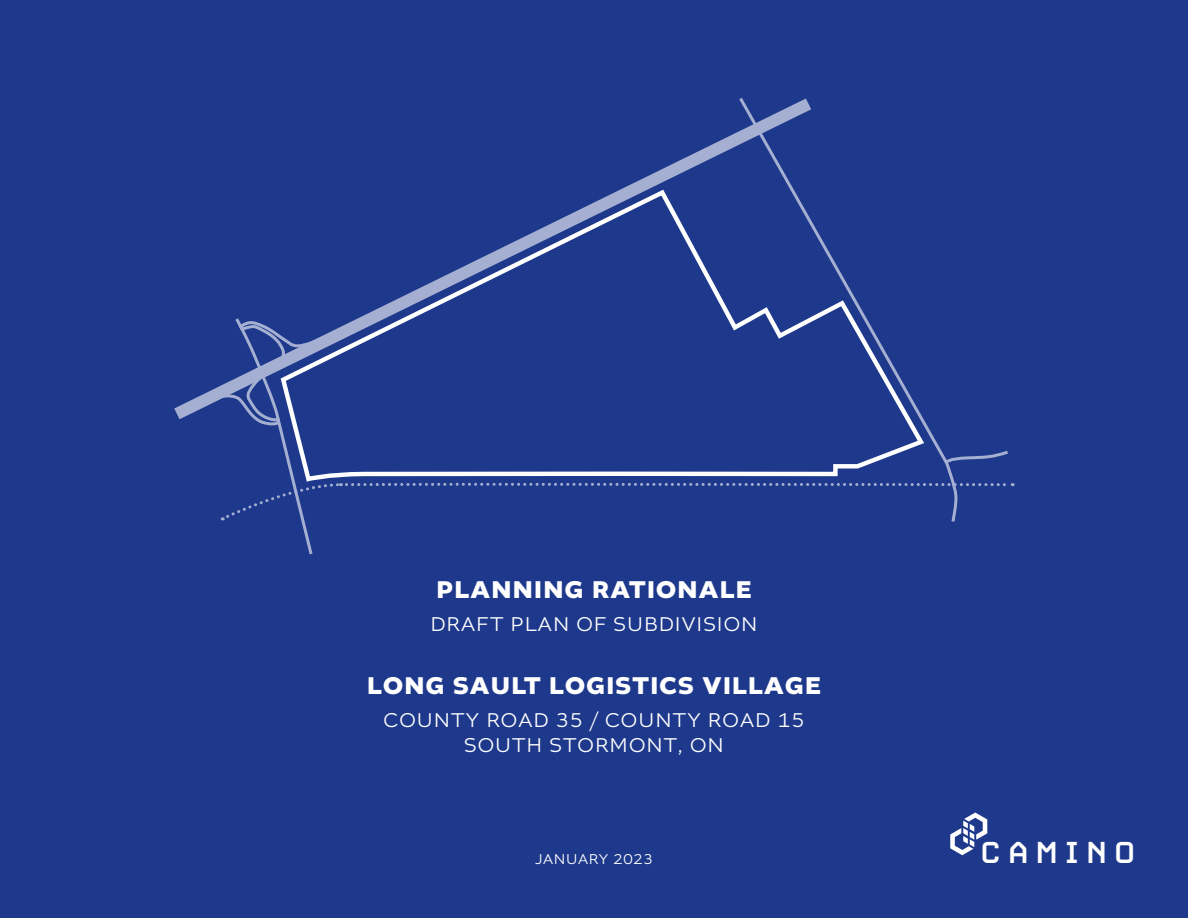
<style>
.page{position:relative;width:1188px;height:918px;background:#1e398c}
.page>*{position:absolute;margin:0;border:0;box-sizing:border-box;transform-origin:0 0}
.t1{font:700 36.45px "Carbon";letter-spacing:.16em;color:#fff}
.Paragraph_Style_8{font:700 25.5px "Altivo";letter-spacing:.05em;color:#fff}
.Paragraph_Style_8-2{font:300 21px "Altivo";letter-spacing:.05em;color:#fff}
.Paragraph_Style_8-3{font:300 15px "Altivo";letter-spacing:.05em;color:#fff}
</style>
<div class="page">
<svg style="left:174px;top:133px;width:562px;height:286px"></svg>
<svg style="left:736px;top:98px;width:129px;height:218px"></svg>
<svg style="left:194px;top:316px;width:819px;height:239px"></svg>
<svg style="left:950px;top:813px;width:37px;height:42px"></svg>
<p class="Paragraph_Style_8" style="left:437px;top:572px;width:316px">PLANNING RATIONALE</p>
<p class="Paragraph_Style_8-2" style="left:430px;top:611px;width:329px">DRAFT PLAN OF SUBDIVISION</p>
<p class="Paragraph_Style_8" style="left:367px;top:668px;width:455px">LONG SAULT LOGISTICS VILLAGE</p>
<p class="Paragraph_Style_8-2" style="left:383px;top:707px;width:423px">COUNTY ROAD 35 / COUNTY ROAD 15</p>
<p class="Paragraph_Style_8-2" style="left:464px;top:732px;width:261px">SOUTH STORMONT, ON</p>
<p class="Paragraph_Style_8-3" style="left:535px;top:850px;width:119px">JANUARY 2023</p>
<p class="t1" style="left:980px;top:834px;width:158px">CAMINO</p>
</div>
